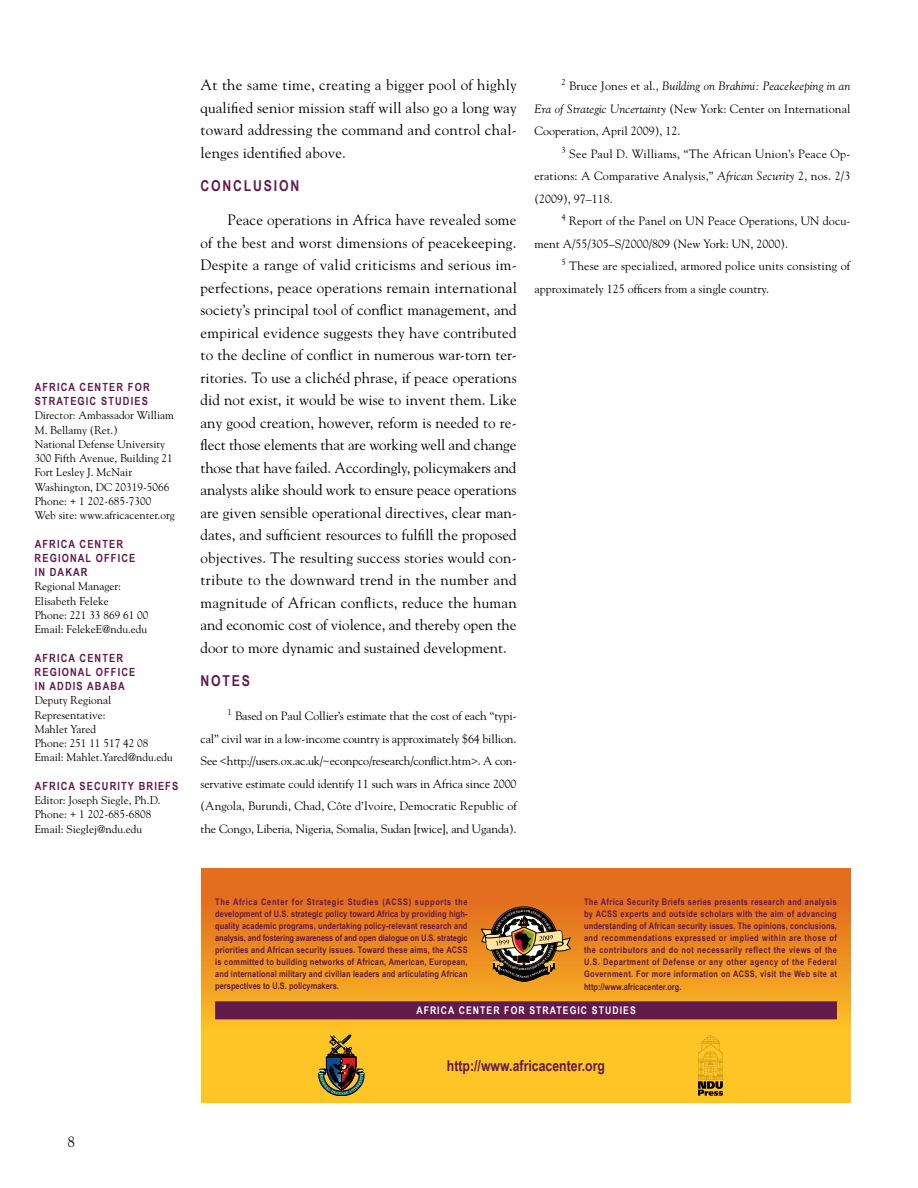
<style>
.page{position:relative;width:918px;height:1188px;background:#fff}
.page>*{position:absolute;margin:0;border:0;box-sizing:border-box;transform-origin:0 0}
.t1{font:15px/22.5px "Goudy Std";letter-spacing:.005em;color:#000;text-align:justify}
.t2{font:700 15px "Arial Narrow";letter-spacing:.12em;color:#621b4b}
.t3{font:12px/22.5px "Goudy Std";letter-spacing:.01em;color:#000;text-align:justify}
.t4{font:11.25px/14.2px "Goudy Std";color:#000}
.t5{font:700 11.25px/14.2px "Arial Narrow";letter-spacing:.1em;color:#621b4b}
.t6{font:700 10.5px "Arial Narrow";letter-spacing:.1em;color:#fff}
.t7{font:700 9px/12px "Arial Narrow";letter-spacing:.025em;color:#621b4b;text-align:justify}
.s1{font-style:italic}
</style>
<div class="page">
<svg style="left:202px;top:868px;width:648px;height:234px;background:#f19c21"></svg>
<div style="left:215px;top:1001px;width:622px;height:18px;background:#621b4b"></div>
<svg style="left:698px;top:1035px;width:25px;height:61px;background:#cd9d1d"></svg>
<svg style="left:318px;top:1035px;width:46px;height:61px;background:#8b712e"></svg>
<svg style="left:481px;top:907px;width:90px;height:74px;background:#8e6635"></svg>
<p class="t5" style="left:35px;top:379px;width:117px">Africa Center for<br>Strategic Studies</p>
<p class="t4" style="left:35px;top:408px;width:142px">Director: Ambassador William<br>M. Bellamy (Ret.)<br>National Defense University<br>300 Fifth Avenue, Building 21<br>Fort Lesley J. McNair<br>Washington, DC 20319-5066<br>Phone: + 1 202-685-7300<br>Web site: www.africacenter.org</p>
<p class="t5" style="left:35px;top:536px;width:102px">Africa Center<br>Regional Office in Daka</p>
<p class="t5" style="left:81px;top:564px;width:8px">r</p>
<p class="t4" style="left:35px;top:579px;width:115px">Regional Manager:<br>Elisabeth Feleke<br>Phone: 221 33 869 61 00<br>Email: FelekeE@ndu.edu</p>
<p class="t5" style="left:35px;top:650px;width:102px">Africa Center<br>Regional Office in Addis Ababa</p>
<p class="t4" style="left:35px;top:693px;width:140px">Deputy Regional<br>Representative:<br>Mahlet Yared<br>Phone: 251 11 517 42 08<br>Email: Mahlet.Yared@ndu.edu</p>
<p class="t5" style="left:35px;top:778px;width:144px">Africa Security Briefs</p>
<p class="t4" style="left:35px;top:793px;width:127px">Editor: Joseph Siegle, Ph.D.<br>Phone: + 1 202-685-6808<br>Email: Sieglej@ndu.edu</p>
<p class="t1" style="left:201px;top:73px;width:318px">At the same time, creating a bigger pool of highly qualified senior mission staff will also go a long way toward addressing the command and control chal&shy;lenges identified above.</p>
<p class="t2" style="left:201px;top:174px;width:100px">Conclusion</p>
<p class="t1" style="left:201px;top:208px;width:318px;text-indent:27px">Peace operations in Africa have revealed some of the best and worst dimensions of peacekeeping.<br>Despite a range of valid criticisms and serious im&shy;perfections, peace operations remain international society’s principal tool of conflict management, and empirical evidence suggests they have contributed to the decline of conflict in numerous war-torn ter&shy;ritories. To use a clichéd phrase, if peace operations did not exist, it would be wise to invent them. Like any good creation, however, reform is needed to re&shy;flect those elements that are working well and change those that have failed. Accordingly, policymakers and analysts alike should work to ensure peace operations are given sensible operational directives, clear man&shy;dates, and sufficient resources to fulfill the proposed objectives. The resulting success stories would con&shy;tribute to the downward trend in the number and magnitude of African conflicts, reduce the human and economic cost of violence, and thereby open the door to more dynamic and sustained development.</p>
<p class="t2" style="left:201px;top:669px;width:50px">Notes</p>
<p class="t3" style="left:201px;top:704px;width:318px;text-indent:27px"><sup>1</sup> Based on Paul Collier’s estimate that the cost of each “typi&shy;cal” civil war in a low-income country is approximately $64 billion.<br>See &lt;http://users.ox.ac.uk/~econpco/research/conflict.htm&gt;. A con&shy;servative estimate could identify 11 such wars in Africa since 2000 (Angola, Burundi, Chad, Côte d’Ivoire, Democratic Republic of the Congo, Liberia, Nigeria, Somalia, Sudan [twice], and Uganda).</p>
<p class="t3" style="left:534px;top:74px;width:318px;text-indent:27px"><sup>2</sup> Bruce Jones et al., <span class="s1">Building on Brahimi: Peacekeeping in an Era of Strategic Uncertainty</span> (New York: Center on International Cooperation, April 2009), 12.</p>
<p class="t3" style="left:534px;top:142px;width:318px;text-indent:27px"><sup>3</sup> See Paul D. Williams, “The African Union’s Peace Op&shy;erations: A Comparative Analysis,” <span class="s1">African Security</span> 2, nos. 2/3 (2009), 97–118.</p>
<p class="t3" style="left:534px;top:209px;width:318px;text-indent:27px"><sup>4</sup> Report of the Panel on UN Peace Operations, UN docu&shy;ment A/55/305–S/2000/809 (New York: UN, 2000).</p>
<p class="t3" style="left:534px;top:254px;width:317px;text-indent:27px"><sup>5</sup> These are specialized, armored police units consisting of approximately 125 officers from a single country.</p>
<p class="t1" style="left:68px;top:1130px;width:9px">8</p>
<p class="t7" style="left:215px;top:896px;width:254px">The Africa Center for Strategic Studies (ACSS) supports the development of U.S. strategic policy toward Africa by providing high&shy;quality academic programs, undertaking policy-relevant research and analysis, and fostering awareness of and open dialogue on U.S. strategic priorities and African security issues. Toward these aims, the ACSS is committed to building networks of African, American, European, and international military and civilian leaders and articulating African perspectives to U.S. policymakers.</p>
<p class="t6" style="left:416px;top:1002px;width:14px">AFRIC</p>
<p class="t6" style="left:448px;top:1002px;width:19px">A CENTER</p>
<p class="t6" style="left:504px;top:1002px;width:8px">FOR</p>
<p class="t6" style="left:529px;top:1002px;width:35px">STRATEGIC</p>
<p class="t6" style="left:592px;top:1002px;width:14px">STUDIE</p>
<p class="t6" style="left:630px;top:1002px;width:7px">S</p>
<p class="t7" style="left:584px;top:896px;width:255px">The Africa Security Briefs series presents research and analysis by ACSS experts and outside scholars with the aim of advancing understanding of African security issues. The opinions, conclusions, and recommendations expressed or implied within are those of the contributors and do not necessarily reflect the views of the U.S. Department of Defense or any other agency of the Federal Government. For more information on ACSS, visit the Web site at http://www.africacenter.org.</p>
<p class="t2" style="left:447px;top:1054px;width:160px">http://www.africacenter.org</p>
</div>
